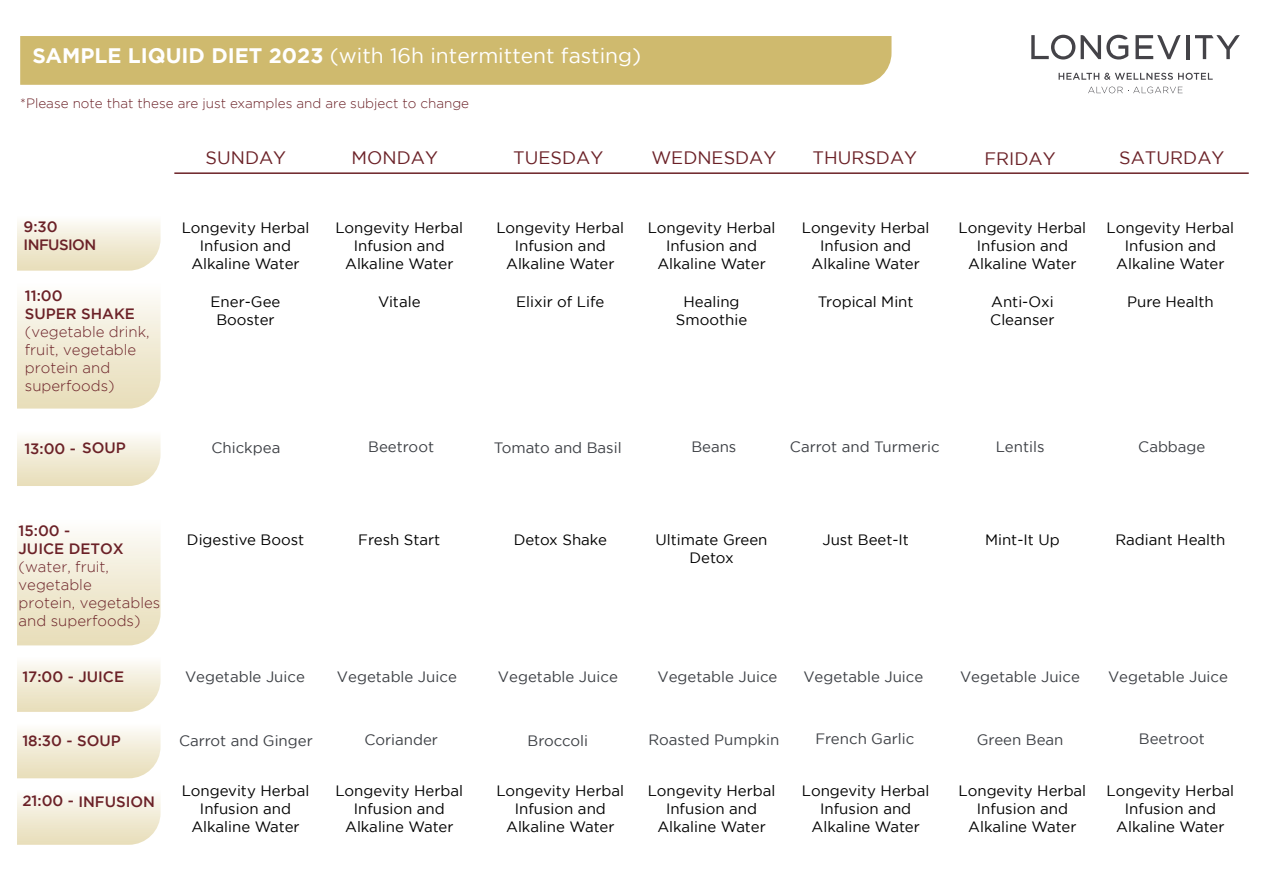
<style>
.page{position:relative;width:1263px;height:893px;background:#fff}
.page>*{position:absolute;margin:0;border:0;box-sizing:border-box;transform-origin:0 0}
.t1{font:21px "Gotham";color:#fff}
.t2{font:18px "Gotham";color:#6b2127}
.t3{font:15px/18px "Gotham";color:#000;text-align:center}
.t4{font:15px "Gotham";color:#3d4045}
.t5{font:300 15px/18px "Gotham";color:#6b2127}
.t6{font:500 15px/18px "Gotham";color:#6b2127}
.t7{font:500 15px/18px "Gotham";letter-spacing:-.04em;color:#6b2127}
.t8{font:300 13.5px "Gotham";color:#6b2127}
.s1{font-weight:700}
</style>
<div class="page">
<svg style="left:17px;top:222px;width:144px;height:49px;background:#f1ebd6"></svg>
<svg style="left:17px;top:437px;width:144px;height:49px;background:#f1ebd6"></svg>
<svg style="left:17px;top:663px;width:144px;height:49px;background:#f1ebd6"></svg>
<svg style="left:17px;top:729px;width:144px;height:49px;background:#f1ebd6"></svg>
<svg style="left:17px;top:796px;width:144px;height:49px;background:#f1ebd6"></svg>
<svg style="left:17px;top:533px;width:144px;height:112px;background:#f0ead4"></svg>
<svg style="left:17px;top:297px;width:144px;height:112px;background:#f0ead4"></svg>
<div style="left:20px;top:36px;width:871px;height:49px;background:#cfba6e"></div>
<hr style="left:174px;top:172px;width:1075px;height:2px;background:#6b2127">
<svg style="left:1058px;top:73px;width:155px;height:7px"></svg>
<svg style="left:1088px;top:87px;width:94px;height:6px"></svg>
<hr style="left:1186px;top:35px;width:3px;height:24px;background:#444348">
<svg style="left:1195px;top:35px;width:45px;height:24px"></svg>
<svg style="left:1135px;top:35px;width:46px;height:24px"></svg>
<svg style="left:1031px;top:35px;width:97px;height:25px"></svg>
<h1 class="t1" style="left:32px;top:44px;width:610px"><span class="s1">SAMPLE LIQUID DIET 2023</span> (with 16h intermittent fasting)</h1>
<p class="t8" style="left:20px;top:96px;width:450px">*Please note that these are just examples and are subject to change</p>
<p class="t7" style="left:24px;top:217px;width:74px">9:30<br>INFUSION</p>
<p class="t6" style="left:25px;top:287px;width:112px">11:00<br>SUPER SHAKE</p>
<p class="t5" style="left:25px;top:323px;width:126px">(vegetable drink, fruit, vegetable protein and superfoods)</p>
<p class="t6" style="left:24px;top:439px;width:103px">13:00 - SOUP</p>
<p class="t2" style="left:206px;top:148px;width:82px">SUNDAY</p>
<p class="t2" style="left:352px;top:148px;width:88px">MONDAY</p>
<p class="t2" style="left:513px;top:148px;width:92px">TUESDAY</p>
<p class="t2" style="left:651px;top:148px;width:127px">WEDNESDAY</p>
<p class="t2" style="left:812px;top:147px;width:106px">THURSDAY</p>
<p class="t2" style="left:984px;top:149px;width:73px">FRIDAY</p>
<p class="t2" style="left:1119px;top:148px;width:107px">SATURDAY</p>
<p class="t3" style="left:182px;top:218px;width:129px">Longevity Herbal<br>Infusion and<br>Alkaline Water</p>
<p class="t3" style="left:211px;top:292px;width:71px">Ener-Gee<br>Booster</p>
<p class="t3" style="left:378px;top:292px;width:44px">Vitale</p>
<p class="t3" style="left:516px;top:292px;width:90px">Elixir of Life</p>
<p class="t3" style="left:676px;top:292px;width:73px">Healing<br>Smoothie</p>
<p class="t3" style="left:818px;top:292px;width:97px">Tropical Mint</p>
<p class="t3" style="left:990px;top:292px;width:66px;text-align:left">Anti-Oxi<br>Cleanser</p>
<p class="t3" style="left:1127px;top:292px;width:88px">Pure Health</p>
<p class="t3" style="left:335px;top:218px;width:129px">Longevity Herbal<br>Infusion and<br>Alkaline Water</p>
<p class="t3" style="left:496px;top:218px;width:129px">Longevity Herbal<br>Infusion and<br>Alkaline Water</p>
<p class="t3" style="left:648px;top:218px;width:129px">Longevity Herbal<br>Infusion and<br>Alkaline Water</p>
<p class="t3" style="left:802px;top:218px;width:129px">Longevity Herbal<br>Infusion and<br>Alkaline Water</p>
<p class="t3" style="left:958px;top:218px;width:129px">Longevity Herbal<br>Infusion and<br>Alkaline Water</p>
<p class="t3" style="left:1106px;top:218px;width:129px">Longevity Herbal<br>Infusion and<br>Alkaline Water</p>
<p class="t4" style="left:211px;top:439px;width:70px">Chickpea</p>
<p class="t4" style="left:368px;top:438px;width:67px">Beetroot</p>
<p class="t4" style="left:494px;top:439px;width:129px">Tomato and Basil</p>
<p class="t4" style="left:691px;top:439px;width:47px">Beans</p>
<p class="t4" style="left:790px;top:438px;width:151px">Carrot and Turmeric</p>
<p class="t4" style="left:996px;top:439px;width:50px">Lentils</p>
<p class="t4" style="left:1138px;top:438px;width:69px">Cabbage</p>
<p class="t6" style="left:19px;top:522px;width:107px">15:00 -<br>JUICE DETOX</p>
<p class="t5" style="left:19px;top:558px;width:143px">(water, fruit, vegetable<br>protein, vegetables and superfoods)</p>
<p class="t3" style="left:187px;top:531px;width:119px">Digestive Boost</p>
<p class="t3" style="left:358px;top:531px;width:84px">Fresh Start</p>
<p class="t3" style="left:514px;top:531px;width:95px">Detox Shake</p>
<p class="t3" style="left:656px;top:531px;width:113px">Ultimate Green<br>Detox</p>
<p class="t3" style="left:822px;top:531px;width:88px">Just Beet-It</p>
<p class="t3" style="left:985px;top:531px;width:76px">Mint-It Up</p>
<p class="t3" style="left:1115px;top:531px;width:112px">Radiant Health</p>
<p class="t6" style="left:22px;top:667px;width:103px">17:00 - JUICE</p>
<p class="t4" style="left:185px;top:668px;width:121px">Vegetable Juice</p>
<p class="t4" style="left:337px;top:668px;width:121px">Vegetable Juice</p>
<p class="t4" style="left:498px;top:668px;width:121px">Vegetable Juice</p>
<p class="t4" style="left:657px;top:668px;width:121px">Vegetable Juice</p>
<p class="t4" style="left:803px;top:668px;width:121px">Vegetable Juice</p>
<p class="t4" style="left:960px;top:668px;width:121px">Vegetable Juice</p>
<p class="t4" style="left:1108px;top:668px;width:121px">Vegetable Juice</p>
<p class="t6" style="left:22px;top:732px;width:100px">18:30 - SOUP</p>
<p class="t6" style="left:22px;top:792px;width:134px">21:00 - INFUSION</p>
<p class="t4" style="left:179px;top:732px;width:135px">Carrot and Ginger</p>
<p class="t4" style="left:364px;top:731px;width:75px">Coriander</p>
<p class="t4" style="left:527px;top:732px;width:62px">Broccoli</p>
<p class="t4" style="left:648px;top:731px;width:132px">Roasted Pumpkin</p>
<p class="t4" style="left:815px;top:731px;width:100px">French Garlic</p>
<p class="t4" style="left:977px;top:731px;width:88px">Green Bean</p>
<p class="t4" style="left:1139px;top:730px;width:67px">Beetroot</p>
<p class="t3" style="left:182px;top:781px;width:129px">Longevity Herbal<br>Infusion and<br>Alkaline Water</p>
<p class="t3" style="left:335px;top:781px;width:129px">Longevity Herbal<br>Infusion and<br>Alkaline Water</p>
<p class="t3" style="left:496px;top:781px;width:129px">Longevity Herbal<br>Infusion and<br>Alkaline Water</p>
<p class="t3" style="left:648px;top:781px;width:129px">Longevity Herbal<br>Infusion and<br>Alkaline Water</p>
<p class="t3" style="left:802px;top:781px;width:129px">Longevity Herbal<br>Infusion and<br>Alkaline Water</p>
<p class="t3" style="left:958px;top:781px;width:129px">Longevity Herbal<br>Infusion and<br>Alkaline Water</p>
<p class="t3" style="left:1106px;top:781px;width:129px">Longevity Herbal<br>Infusion and<br>Alkaline Water</p>
</div>
